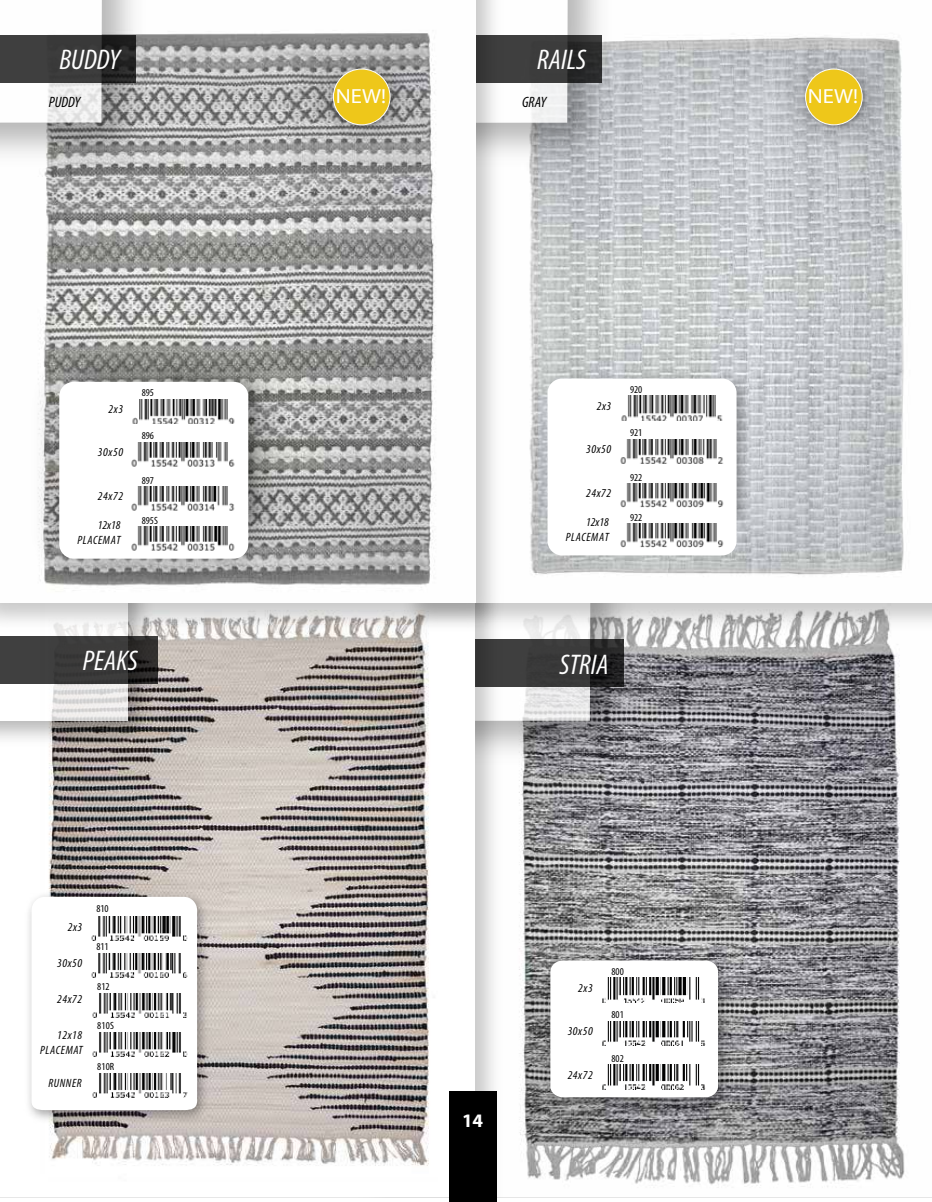
<style>
.page{position:relative;width:932px;height:1202px;background:#fff}
.page>*{position:absolute;margin:0;border:0;box-sizing:border-box;transform-origin:0 0}
.t1{font:italic condensed 28.5px "Myriad Pro";color:#fff}
.t2{font:semi-expanded 20.4px "Myriad Pro";letter-spacing:.005em;color:#fff}
.t3{font:700 19.05px "Myriad Pro";color:#fff}
.t4{font:italic condensed 15px "Myriad Pro";color:#000}
.t5{font:italic condensed 12px "Myriad Pro";letter-spacing:.05em;color:#000}
.t6{font:condensed 10.5px "Myriad Pro";color:#000}
</style>
<div class="page">
<img style="left:858px;top:637px;width:47px;height:544px">
<img style="left:509px;top:637px;width:349px;height:551px">
<img style="left:475px;top:639px;width:34px;height:452px">
<img style="left:49px;top:637px;width:380px;height:529px">
<img style="left:0;top:637px;width:161px;height:116px">
<svg style="left:0;top:683px;width:128px;height:38px"></svg>
<svg style="left:0;top:637px;width:158px;height:46px;background:#383737"></svg>
<img style="left:28px;top:886px;width:185px;height:241px">
<svg style="left:32px;top:896px;width:165px;height:214px"></svg>
<img style="left:85px;top:916px;width:109px;height:25px">
<img style="left:85px;top:953px;width:109px;height:25px">
<img style="left:86px;top:993px;width:109px;height:25px">
<img style="left:86px;top:1032px;width:109px;height:25px">
<img style="left:86px;top:1073px;width:109px;height:24px">
<img style="left:536px;top:948px;width:202px;height:170px">
<svg style="left:550px;top:960px;width:168px;height:137px"></svg>
<img style="left:598px;top:977px;width:112px;height:25px">
<img style="left:598px;top:1021px;width:112px;height:24px">
<img style="left:598px;top:1065px;width:112px;height:24px">
<img style="left:835px;top:171px;width:69px;height:403px">
<img style="left:261px;top:0;width:574px;height:639px">
<img style="left:555px;top:366px;width:201px;height:170px">
<div style="left:547px;top:378px;width:189px;height:177px;background:#fff;border-radius:14px"></div>
<img style="left:621px;top:396px;width:102px;height:25px">
<img style="left:620px;top:439px;width:103px;height:25px">
<img style="left:620px;top:483px;width:104px;height:25px">
<img style="left:620px;top:523px;width:104px;height:25px">
<img style="left:370px;top:0;width:139px;height:637px">
<img style="left:370px;top:0;width:105px;height:603px">
<img style="left:0;top:0;width:370px;height:637px">
<img style="left:18px;top:328px;width:291px;height:271px">
<img style="left:67px;top:369px;width:201px;height:171px">
<div style="left:59px;top:382px;width:189px;height:176px;background:#fff;border-radius:14px"></div>
<img style="left:132px;top:399px;width:103px;height:25px">
<img style="left:131px;top:442px;width:104px;height:25px">
<img style="left:131px;top:486px;width:104px;height:25px">
<img style="left:131px;top:526px;width:104px;height:25px">
<img style="left:761px;top:26px;width:141px;height:145px">
<img style="left:802px;top:66px;width:66px;height:65px">
<div style="left:805px;top:69px;width:57px;height:56px;background:#eec71a;border-radius:50%"></div>
<div style="left:805px;top:69px;width:57px;height:56px;border:1px solid #fff;border-radius:50%"></div>
<img style="left:290px;top:26px;width:146px;height:145px">
<img style="left:330px;top:66px;width:66px;height:65px">
<div style="left:333px;top:69px;width:57px;height:56px;background:#eec71a;border-radius:50%"></div>
<div style="left:333px;top:69px;width:57px;height:56px;border:1px solid #fff;border-radius:50%"></div>
<div style="left:449px;top:1091px;width:48px;height:111px;background:#000"></div>
<h1 class="t1" style="left:60px;top:42px;width:62px">BUDDY</h1>
<h1 class="t1" style="left:537px;top:42px;width:50px">RAILS</h1>
<p class="t4" style="left:49px;top:93px;width:33px">PUDDY</p>
<h2 class="t2" style="left:336px;top:84px;width:52px">NEW!</h2>
<h2 class="t2" style="left:808px;top:84px;width:52px">NEW!</h2>
<p class="t4" style="left:522px;top:93px;width:26px">GRAY</p>
<p class="t6" style="left:142px;top:386px;width:14px">895</p>
<p class="t6" style="left:630px;top:383px;width:14px">920</p>
<p class="t5" style="left:108px;top:402px;width:16px">2x3</p>
<p class="t5" style="left:98px;top:445px;width:27px">30x50</p>
<p class="t6" style="left:142px;top:429px;width:14px">896</p>
<p class="t6" style="left:142px;top:474px;width:14px">897</p>
<p class="t5" style="left:596px;top:398px;width:16px">2x3</p>
<p class="t5" style="left:586px;top:442px;width:27px">30x50</p>
<p class="t6" style="left:630px;top:426px;width:14px">921</p>
<p class="t6" style="left:630px;top:470px;width:14px">922</p>
<p class="t5" style="left:98px;top:489px;width:27px">24x72</p>
<p class="t5" style="left:98px;top:518px;width:24px">12x18</p>
<p class="t6" style="left:142px;top:514px;width:18px">895S</p>
<p class="t5" style="left:586px;top:486px;width:27px">24x72</p>
<p class="t5" style="left:586px;top:514px;width:24px">12x18</p>
<p class="t6" style="left:630px;top:510px;width:14px">922</p>
<p class="t5" style="left:77px;top:533px;width:45px">PLACEMAT</p>
<p class="t5" style="left:565px;top:529px;width:45px">PLACEMAT</p>
<h1 class="t1" style="left:83px;top:644px;width:56px">PEAKS</h1>
<h1 class="t1" style="left:559px;top:647px;width:51px">STRIA</h1>
<p class="t5" style="left:68px;top:920px;width:16px">2x3</p>
<p class="t5" style="left:57px;top:956px;width:27px">30x50</p>
<p class="t5" style="left:57px;top:992px;width:27px">24x72</p>
<p class="t5" style="left:57px;top:1028px;width:27px">12x18</p>
<p class="t5" style="left:40px;top:1042px;width:44px">PLACEMAT</p>
<p class="t5" style="left:48px;top:1075px;width:35px">RUNNER</p>
<p class="t6" style="left:96px;top:902px;width:14px">810</p>
<p class="t6" style="left:96px;top:940px;width:14px">811</p>
<p class="t6" style="left:97px;top:980px;width:14px">812</p>
<p class="t6" style="left:97px;top:1019px;width:18px">810S</p>
<p class="t6" style="left:97px;top:1060px;width:19px">810R</p>
<h3 class="t3" style="left:462px;top:1108px;width:23px">14</h3>
<p class="t5" style="left:578px;top:980px;width:16px">2x3</p>
<p class="t5" style="left:567px;top:1023px;width:27px">30x50</p>
<p class="t5" style="left:567px;top:1067px;width:27px">24x72</p>
<p class="t6" style="left:611px;top:965px;width:14px">800</p>
<p class="t6" style="left:611px;top:1008px;width:14px">801</p>
<p class="t6" style="left:611px;top:1052px;width:14px">802</p>
</div>
